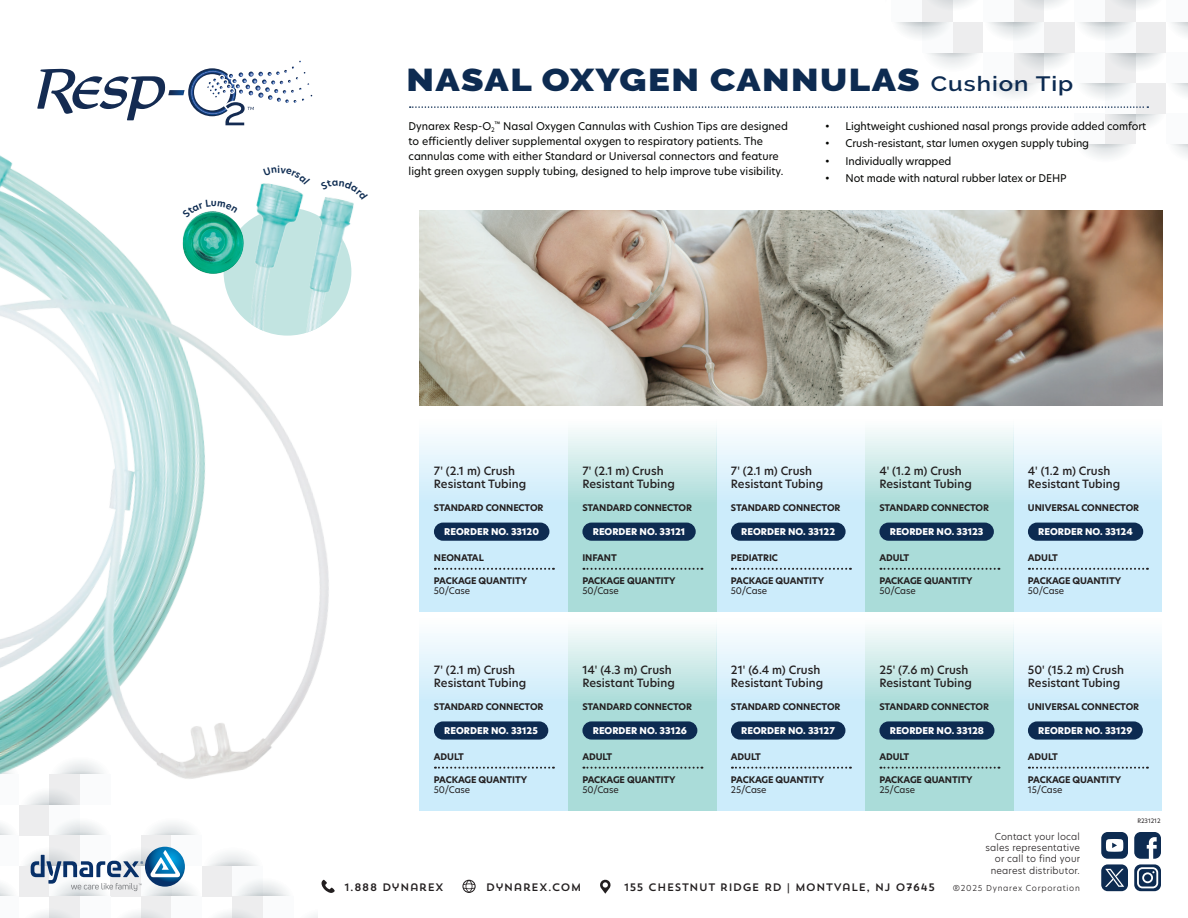
<style>
.page{position:relative;width:1188px;height:918px;background:#fff}
.page>*{position:absolute;margin:0;border:0;box-sizing:border-box;transform-origin:0 0}
.t1{font:900 31.5px "Raleway";letter-spacing:.04em;color:#0d2b51;scale:1.16 1}
.t2{font:500 11.25px/13.5px "New Hero";color:#231f20}
.t3{font:10.8px "Trend Sans One";color:#231f20}
.t4{font:10.5px/15px "New Hero";letter-spacing:-.005em;color:#040503}
.t5{font:300 9.45px/11.4px "New Hero";letter-spacing:.02em;color:#231f20;text-align:right}
.t6{font:800 9.15px "New Hero";color:#fff}
.t7{font:700 9px "New Hero";letter-spacing:-.01em;color:#231f20}
.t8{font:9px "New Hero";letter-spacing:-.01em;color:#231f20}
.t9{font:300 8.1px "New Hero";letter-spacing:.09em;color:#231f20}
.t10{font:6px "New Hero";color:#231f20}
.s1{font-weight:600;font-size:20.7px}
</style>
<div class="page">
<svg style="left:410px;top:0;width:778px;height:158px"></svg>
<svg style="left:600px;top:879px;width:11px;height:15px"></svg>
<svg style="left:0;top:811px;width:335px;height:107px"></svg>
<svg style="left:462px;top:880px;width:14px;height:13px"></svg>
<svg style="left:1134px;top:832px;width:27px;height:59px"></svg>
<svg style="left:1101px;top:832px;width:27px;height:27px"></svg>
<div style="left:1101px;top:864px;width:27px;height:27px;background:#0d2b51;border-radius:6px"></div>
<svg style="left:1105px;top:869px;width:19px;height:18px"></svg>
<img style="left:0;top:60px;width:352px;height:751px">
<img style="left:420px;top:210px;width:742px;height:196px">
<div style="left:420px;top:616px;width:148px;height:195px;background:linear-gradient(to bottom,#f0f9fd,#bee6f9)"></div>
<div style="left:717px;top:616px;width:148px;height:195px;background:linear-gradient(to bottom,#f0f9fd,#bee6f9)"></div>
<div style="left:1014px;top:616px;width:148px;height:195px;background:linear-gradient(to bottom,#f0f9fd,#bfe7f9)"></div>
<div style="left:434px;top:721px;width:114px;height:19px;background:#0d2b51;border-radius:9px"></div>
<svg style="left:435px;top:767px;width:119px;height:2px"></svg>
<div style="left:731px;top:721px;width:114px;height:19px;background:#0d2b51;border-radius:9px"></div>
<svg style="left:732px;top:767px;width:119px;height:2px"></svg>
<div style="left:1028px;top:721px;width:115px;height:19px;background:#0d2b51;border-radius:9px"></div>
<svg style="left:1029px;top:767px;width:119px;height:2px"></svg>
<svg style="left:568px;top:624px;width:149px;height:187px;background:#bce3e0"></svg>
<svg style="left:865px;top:624px;width:149px;height:187px;background:#bce3e0"></svg>
<div style="left:582px;top:721px;width:115px;height:19px;background:#0d2b51;border-radius:9px"></div>
<svg style="left:583px;top:767px;width:119px;height:2px"></svg>
<div style="left:879px;top:721px;width:115px;height:19px;background:#0d2b51;border-radius:9px"></div>
<svg style="left:880px;top:767px;width:119px;height:2px"></svg>
<div style="left:420px;top:417px;width:148px;height:195px;background:linear-gradient(to bottom,#f0f9fd,#bee6f9)"></div>
<div style="left:717px;top:417px;width:148px;height:195px;background:linear-gradient(to bottom,#f0f9fd,#bfe7f9)"></div>
<div style="left:434px;top:523px;width:115px;height:18px;background:#0d2b51;border-radius:9px"></div>
<svg style="left:435px;top:568px;width:119px;height:2px"></svg>
<div style="left:731px;top:523px;width:115px;height:18px;background:#0d2b51;border-radius:9px"></div>
<svg style="left:732px;top:568px;width:119px;height:2px"></svg>
<svg style="left:568px;top:425px;width:149px;height:187px;background:#bbe2e0"></svg>
<div style="left:582px;top:523px;width:114px;height:18px;background:#0d2b51;border-radius:9px"></div>
<svg style="left:583px;top:568px;width:119px;height:2px"></svg>
<div style="left:1014px;top:417px;width:148px;height:195px;background:linear-gradient(to bottom,#f0f9fd,#bee6f9)"></div>
<div style="left:1028px;top:523px;width:115px;height:18px;background:#0d2b51;border-radius:9px"></div>
<svg style="left:1029px;top:568px;width:119px;height:2px"></svg>
<svg style="left:865px;top:425px;width:149px;height:187px;background:#bbe2e0"></svg>
<div style="left:879px;top:523px;width:115px;height:18px;background:#0d2b51;border-radius:9px"></div>
<svg style="left:880px;top:568px;width:119px;height:2px"></svg>
<img style="left:248px;top:170px;width:60px;height:51px">
<img style="left:224px;top:208px;width:127px;height:128px;border-radius:64px">
<img style="left:311px;top:184px;width:43px;height:72px">
<img style="left:177px;top:208px;width:71px;height:72px">
<svg style="left:263px;top:165px;width:47px;height:20px"></svg>
<svg style="left:321px;top:180px;width:33px;height:20px"></svg>
<svg style="left:182px;top:199px;width:56px;height:19px"></svg>
<h1 class="t1" style="left:407px;top:62px;width:576px">NASAL OXYGEN CANNULAS <span class="s1">Cushion Tip</span></h1>
<p class="t4" style="left:409px;top:118px;width:381px">Dynarex Resp-O<sub>2</sub><sup>™</sup> Nasal Oxygen Cannulas with Cushion Tips are designed to efficiently deliver supplemental oxygen to respiratory patients. The cannulas come with either Standard or Universal connectors and feature light green oxygen supply tubing, designed to help improve tube visibility.</p>
<p class="t4" style="left:825px;top:118px;width:323px">• Lightweight cushioned nasal prongs provide added comfort</p>
<p class="t4" style="left:825px;top:136px;width:265px">• Crush-resistant, star lumen oxygen supply tubing</p>
<p class="t4" style="left:825px;top:153px;width:128px">• Individually wrapped</p>
<p class="t4" style="left:825px;top:170px;width:243px">• Not made with natural rubber latex or DEHP</p>
<p class="t2" style="left:434px;top:464px;width:94px">7' (2.1 m) Crush<br>Resistant Tubing</p>
<p class="t7" style="left:434px;top:502px;width:111px">STANDARD CONNECTOR</p>
<p class="t6" style="left:444px;top:526px;width:96px">REORDER NO. 33120</p>
<p class="t7" style="left:434px;top:552px;width:51px">NEONATAL</p>
<p class="t7" style="left:434px;top:574px;width:95px">PACKAGE QUANTITY</p>
<p class="t8" style="left:434px;top:585px;width:38px">50/Case</p>
<p class="t2" style="left:434px;top:663px;width:94px">7' (2.1 m) Crush<br>Resistant Tubing</p>
<p class="t7" style="left:434px;top:701px;width:111px">STANDARD CONNECTOR</p>
<p class="t6" style="left:444px;top:724px;width:95px">REORDER NO. 33125</p>
<p class="t7" style="left:434px;top:751px;width:31px">ADULT</p>
<p class="t7" style="left:434px;top:773px;width:95px">PACKAGE QUANTITY</p>
<p class="t8" style="left:434px;top:784px;width:38px">50/Case</p>
<p class="t2" style="left:582px;top:464px;width:94px">7' (2.1 m) Crush<br>Resistant Tubing</p>
<p class="t7" style="left:582px;top:502px;width:111px">STANDARD CONNECTOR</p>
<p class="t6" style="left:593px;top:526px;width:94px">REORDER NO. 33121</p>
<p class="t7" style="left:582px;top:552px;width:36px">INFANT</p>
<p class="t7" style="left:582px;top:574px;width:95px">PACKAGE QUANTITY</p>
<p class="t8" style="left:582px;top:585px;width:38px">50/Case</p>
<p class="t2" style="left:582px;top:663px;width:94px">14' (4.3 m) Crush<br>Resistant Tubing</p>
<p class="t7" style="left:582px;top:701px;width:111px">STANDARD CONNECTOR</p>
<p class="t6" style="left:593px;top:724px;width:96px">REORDER NO. 33126</p>
<p class="t7" style="left:582px;top:751px;width:31px">ADULT</p>
<p class="t7" style="left:582px;top:773px;width:95px">PACKAGE QUANTITY</p>
<p class="t8" style="left:582px;top:784px;width:38px">50/Case</p>
<p class="t2" style="left:731px;top:464px;width:94px">7' (2.1 m) Crush<br>Resistant Tubing</p>
<p class="t7" style="left:731px;top:502px;width:111px">STANDARD CONNECTOR</p>
<p class="t6" style="left:741px;top:526px;width:95px">REORDER NO. 33122</p>
<p class="t7" style="left:731px;top:552px;width:48px">PEDIATRIC</p>
<p class="t7" style="left:731px;top:574px;width:95px">PACKAGE QUANTITY</p>
<p class="t8" style="left:731px;top:585px;width:38px">50/Case</p>
<p class="t2" style="left:731px;top:663px;width:94px">21' (6.4 m) Crush<br>Resistant Tubing</p>
<p class="t7" style="left:731px;top:701px;width:111px">STANDARD CONNECTOR</p>
<p class="t6" style="left:741px;top:724px;width:95px">REORDER NO. 33127</p>
<p class="t7" style="left:731px;top:751px;width:31px">ADULT</p>
<p class="t7" style="left:731px;top:773px;width:95px">PACKAGE QUANTITY</p>
<p class="t8" style="left:731px;top:784px;width:37px">25/Case</p>
<p class="t2" style="left:879px;top:464px;width:94px">4' (1.2 m) Crush<br>Resistant Tubing</p>
<p class="t7" style="left:879px;top:502px;width:111px">STANDARD CONNECTOR</p>
<p class="t6" style="left:890px;top:526px;width:95px">REORDER NO. 33123</p>
<p class="t7" style="left:879px;top:552px;width:31px">ADULT</p>
<p class="t7" style="left:879px;top:574px;width:95px">PACKAGE QUANTITY</p>
<p class="t8" style="left:879px;top:585px;width:38px">50/Case</p>
<p class="t2" style="left:879px;top:663px;width:94px">25' (7.6 m) Crush<br>Resistant Tubing</p>
<p class="t7" style="left:879px;top:701px;width:111px">STANDARD CONNECTOR</p>
<p class="t6" style="left:890px;top:724px;width:96px">REORDER NO. 33128</p>
<p class="t7" style="left:879px;top:751px;width:31px">ADULT</p>
<p class="t7" style="left:879px;top:773px;width:95px">PACKAGE QUANTITY</p>
<p class="t8" style="left:879px;top:784px;width:37px">25/Case</p>
<p class="t2" style="left:1028px;top:464px;width:94px">4' (1.2 m) Crush<br>Resistant Tubing</p>
<p class="t7" style="left:1028px;top:502px;width:113px">UNIVERSAL CONNECTOR</p>
<p class="t6" style="left:1038px;top:526px;width:96px">REORDER NO. 33124</p>
<p class="t7" style="left:1028px;top:552px;width:31px">ADULT</p>
<p class="t7" style="left:1028px;top:574px;width:95px">PACKAGE QUANTITY</p>
<p class="t8" style="left:1028px;top:585px;width:38px">50/Case</p>
<p class="t2" style="left:1028px;top:663px;width:98px">50' (15.2 m) Crush<br>Resistant Tubing</p>
<p class="t7" style="left:1028px;top:701px;width:113px">UNIVERSAL CONNECTOR</p>
<p class="t6" style="left:1038px;top:724px;width:96px">REORDER NO. 33129</p>
<p class="t7" style="left:1028px;top:751px;width:31px">ADULT</p>
<p class="t7" style="left:1028px;top:773px;width:95px">PACKAGE QUANTITY</p>
<p class="t8" style="left:1028px;top:784px;width:36px">15/Case</p>
<p class="t10" style="left:1137px;top:817px;width:25px">R231212</p>
<p class="t5" style="left:985px;top:830px;width:96px">Contact your local sales representative or call to find your nearest distributor.</p>
<p class="t3" style="left:344px;top:880px;width:101px">1.888 DYNAREX</p>
<p class="t3" style="left:486px;top:880px;width:97px">DYNAREX.COM</p>
<p class="t3" style="left:624px;top:880px;width:313px">155 CHESTNUT RIDGE RD | MONTVALE, NJ 07645</p>
<p class="t9" style="left:953px;top:883px;width:129px">®2025 Dynarex Corporation</p>
</div>
